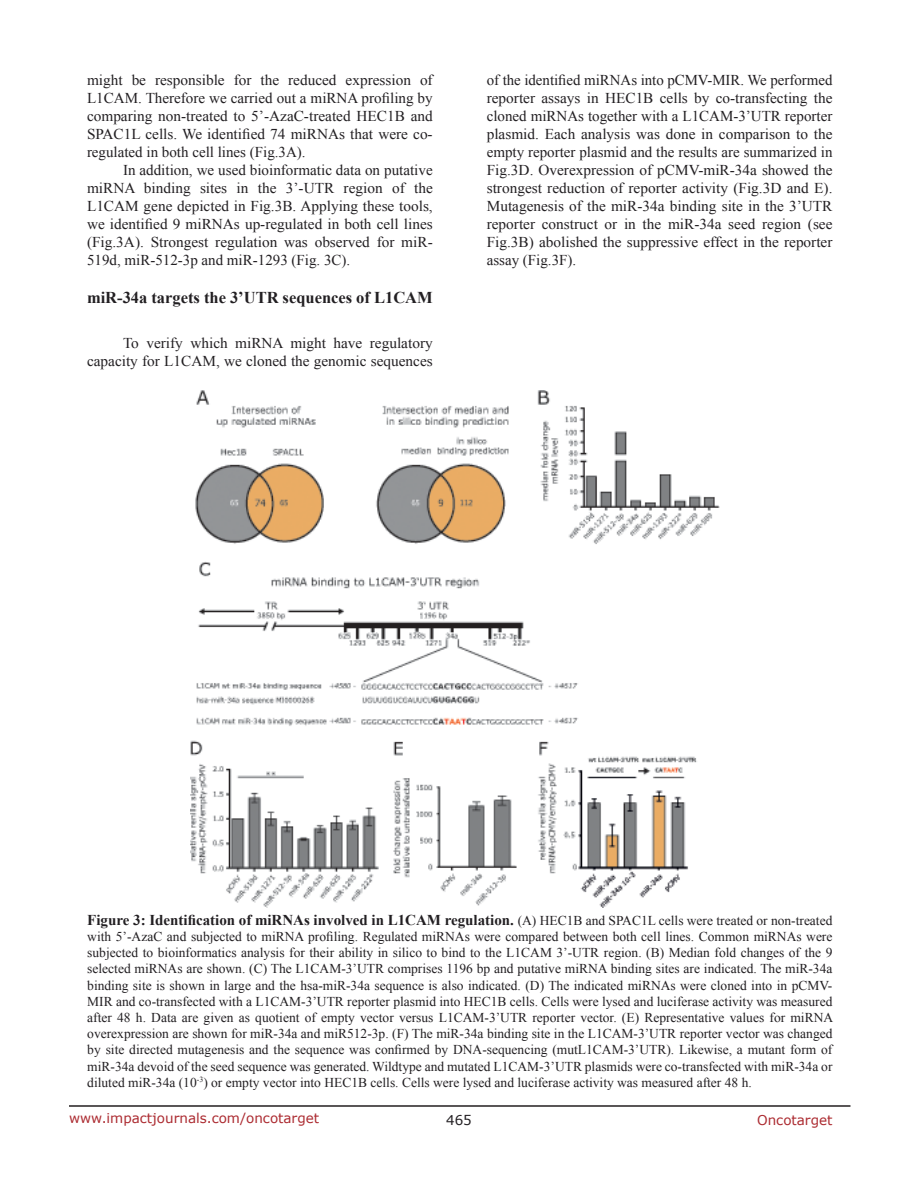
<style>
.page{position:relative;width:918px;height:1188px;background:#fff}
.page>*{position:absolute;margin:0;border:0;box-sizing:border-box;transform-origin:0 0}
.SubHeading{font:700 16.5px "Times New Roman";color:#221f22}
.BodyText{font:15px/18px "Times New Roman";color:#221f22;text-align:justify}
.FigureText{font:700 15px "Times New Roman";color:#221f22}
.FigureText-2{font:13.5px/16.2px "Times New Roman";color:#221f22;text-align:justify}
.t1{font:13.5px "Verdana";color:#ac2b31}
.t2{font:13.5px "Verdana";color:#221f22}
.s1{font-weight:400;font-size:13.5px}
</style>
<div class="page">
<hr style="left:69px;top:1105px;width:781px;height:2px;background:#231f20">
<img style="left:191px;top:391px;width:529px;height:516px">
<p class="BodyText" style="left:87px;top:71px;width:347px">might be responsible for the reduced expression of L1CAM. Therefore we carried out a miRNA profiling by comparing non-treated to 5’-AzaC-treated HEC1B and SPAC1L cells. We identified 74 miRNAs that were co&shy;regulated in both cell lines (Fig.3A).</p>
<p class="BodyText" style="left:87px;top:161px;width:347px;text-indent:36px">In addition, we used bioinformatic data on putative miRNA binding sites in the 3’-UTR region of the L1CAM gene depicted in Fig.3B. Applying these tools, we identified 9 miRNAs up-regulated in both cell lines (Fig.3A). Strongest regulation was observed for miR-519d, miR-512-3p and miR-1293 (Fig. 3C).</p>
<p class="SubHeading" style="left:87px;top:286px;width:347px">miR-34a targets the 3’UTR sequences of L1CAM</p>
<p class="BodyText" style="left:87px;top:334px;width:347px;text-align:right">To verify which miRNA might have regulatory capacity for L1CAM, we cloned the genomic sequences</p>
<p class="BodyText" style="left:487px;top:71px;width:347px">of the identified miRNAs into pCMV-MIR. We performed reporter assays in HEC1B cells by co-transfecting the cloned miRNAs together with a L1CAM-3’UTR reporter plasmid. Each analysis was done in comparison to the empty reporter plasmid and the results are summarized in Fig.3D. Overexpression of pCMV-miR-34a showed the strongest reduction of reporter activity (Fig.3D and E).<br>Mutagenesis of the miR-34a binding site in the 3’UTR reporter construct or in the miR-34a seed region (see Fig.3B) abolished the suppressive effect in the reporter assay (Fig.3F).</p>
<p class="FigureText" style="left:87px;top:909px;width:747px">Figure 3: Identification of miRNAs involved in L1CAM regulation. <span class="s1">(A) HEC1B and SPAC1L cells were treated or non-treated</span></p>
<p class="FigureText-2" style="left:87px;top:928px;width:747px">with 5’-AzaC and subjected to miRNA profiling. Regulated miRNAs were compared between both cell lines. Common miRNAs were subjected to bioinformatics analysis for their ability in silico to bind to the L1CAM 3’-UTR region. (B) Median fold changes of the 9 selected miRNAs are shown. (C) The L1CAM-3’UTR comprises 1196 bp and putative miRNA binding sites are indicated. The miR-34a binding site is shown in large and the hsa-miR-34a sequence is also indicated. (D) The indicated miRNAs were cloned into in pCMV-MIR and co-transfected with a L1CAM-3’UTR reporter plasmid into HEC1B cells. Cells were lysed and luciferase activity was measured after 48 h. Data are given as quotient of empty vector versus L1CAM-3’UTR reporter vector. (E) Representative values for miRNA overexpression are shown for miR‑34a and miR512-3p. (F) The miR-34a binding site in the L1CAM-3’UTR reporter vector was changed by site directed mutagenesis and the sequence was confirmed by DNA-sequencing (mutL1CAM-3’UTR). Likewise, a mutant form of miR-34a devoid of the seed sequence was generated. Wildtype and mutated L1CAM-3’UTR plasmids were co-transfected with miR-34a or diluted miR-34a (10<sup>-3</sup>) or empty vector into HEC1B cells. Cells were lysed and luciferase activity was measured after 48 h.</p>
<p class="t1" style="left:69px;top:1109px;width:252px">www.impactjournals.com/oncotarget</p>
<p class="t2" style="left:446px;top:1111px;width:27px">465</p>
<p class="t1" style="left:757px;top:1111px;width:77px">Oncotarget</p>
</div>
